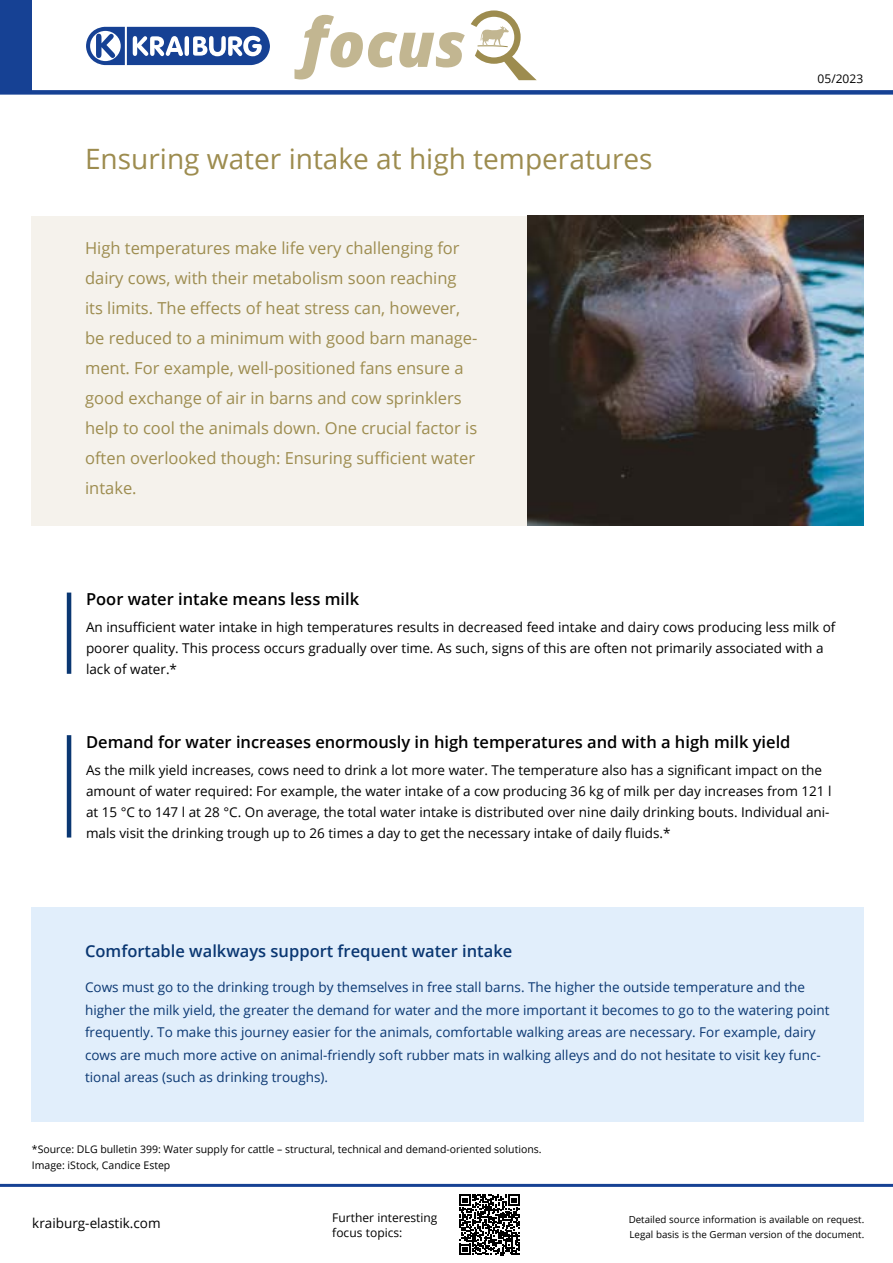
<style>
.page{position:relative;width:893px;height:1263px;background:#fff}
.page>*{position:absolute;margin:0;border:0;box-sizing:border-box;transform-origin:0 0}
.t1{font:italic 800 61.8px "Open Sans";color:#c2b691}
.t2{font:28.05px "Open Sans";color:#9d8c4f}
.t3{font:16.5px/30px "Open Sans";color:#9d8c4f}
.t4{font:600 16.5px "Open Sans";color:#000}
.t5{font:600 16.5px "Open Sans";color:#0a3772}
.t6{font:13.5px/21px "Open Sans";color:#000}
.t7{font:13.5px/22.5px "Open Sans";color:#0a3772}
.t8{font:12px/15px "Open Sans";color:#000}
.t9{font:10.5px/16.5px "Open Sans";color:#000}
.t10{font:9.75px/15px "Open Sans";color:#000}
.s1{font-size:64.35px}
</style>
<div class="page">
<div style="left:31px;top:907px;width:832px;height:214px;background:#e1eefb"></div>
<hr style="left:67px;top:592px;width:4px;height:82px;background:#0a3772">
<hr style="left:0;top:1184px;width:893px;height:3px;background:#164194">
<hr style="left:67px;top:735px;width:4px;height:102px;background:#0a3772">
<div style="left:31px;top:216px;width:832px;height:310px;background:#f5f2ec"></div>
<img style="left:527px;top:216px;width:336px;height:310px">
<div style="left:0;top:90px;width:893px;height:5px;background:#164194"></div>
<div style="left:0;top:0;width:32px;height:94px;background:#164194"></div>
<div style="left:467px;top:10px;width:54px;height:54px;border:6px solid #9d8c4f;border-radius:50%"></div>
<svg style="left:502px;top:55px;width:35px;height:25px"></svg>
<svg style="left:477px;top:26px;width:32px;height:22px"></svg>
<svg style="left:86px;top:26px;width:184px;height:40px"></svg>
<svg style="left:459px;top:1195px;width:61px;height:60px"></svg>
<h1 class="t1" style="left:301px;top:-3px;width:166px"><span class="s1">f</span>ocus</h1>
<h2 class="t2" style="left:85px;top:140px;width:569px">Ensuring water intake at high temperatures</h2>
<p class="t3" style="left:85px;top:232px;width:394px">High temperatures make life very challenging for dairy cows, with their metabolism soon reaching its limits. The effects of heat stress can, however, be reduced to a minimum with good barn manage&shy;ment. For example, well-positioned fans ensure a good exchange of air in barns and cow sprinklers help to cool the animals down. One crucial factor is often overlooked though: Ensuring sufficient water intake.</p>
<p class="t8" style="left:818px;top:70px;width:47px">05/2023</p>
<p class="t4" style="left:86px;top:588px;width:275px">Poor water intake means less milk</p>
<p class="t6" style="left:86px;top:616px;width:751px">An insufficient water intake in high temperatures results in decreased feed intake and dairy cows producing less milk of poorer quality. This process occurs gradually over time. As such, signs of this are often not primarily associated with a lack of water.*</p>
<p class="t4" style="left:86px;top:730px;width:706px">Demand for water increases enormously in high temperatures and with a high milk yield</p>
<p class="t6" style="left:86px;top:759px;width:747px">As the milk yield increases, cows need to drink a lot more water. The temperature also has a significant impact on the amount of water required: For example, the water intake of a cow producing 36 kg of milk per day increases from 121 l at 15 °C to 147 l at 28 °C. On average, the total water intake is distributed over nine daily drinking bouts. Individual ani&shy;mals visit the drinking trough up to 26 times a day to get the necessary intake of daily fluids.*</p>
<p class="t5" style="left:85px;top:939px;width:429px">Comfortable walkways support frequent water intake</p>
<p class="t7" style="left:85px;top:976px;width:746px">Cows must go to the drinking trough by themselves in free stall barns. The higher the outside temperature and the higher the milk yield, the greater the demand for water and the more important it becomes to go to the watering point frequently. To make this journey easier for the animals, comfortable walking areas are necessary. For example, dairy cows are much more active on animal-friendly soft rubber mats in walking alleys and do not hesitate to visit key func&shy;tional areas (such as drinking troughs).</p>
<p class="t9" style="left:32px;top:1140px;width:511px">*Source: DLG bulletin 399: Water supply for cattle – structural, technical and demand-oriented solutions.<br>Image: iStock, Candice Estep</p>
<p class="t8" style="left:332px;top:1210px;width:107px">Further interesting focus topics:</p>
<p class="t6" style="left:32px;top:1212px;width:130px">kraiburg-elastik.com</p>
<p class="t10" style="left:629px;top:1211px;width:237px">Detailed source information is available on request.<br>Legal basis is the German version of the document.</p>
</div>
